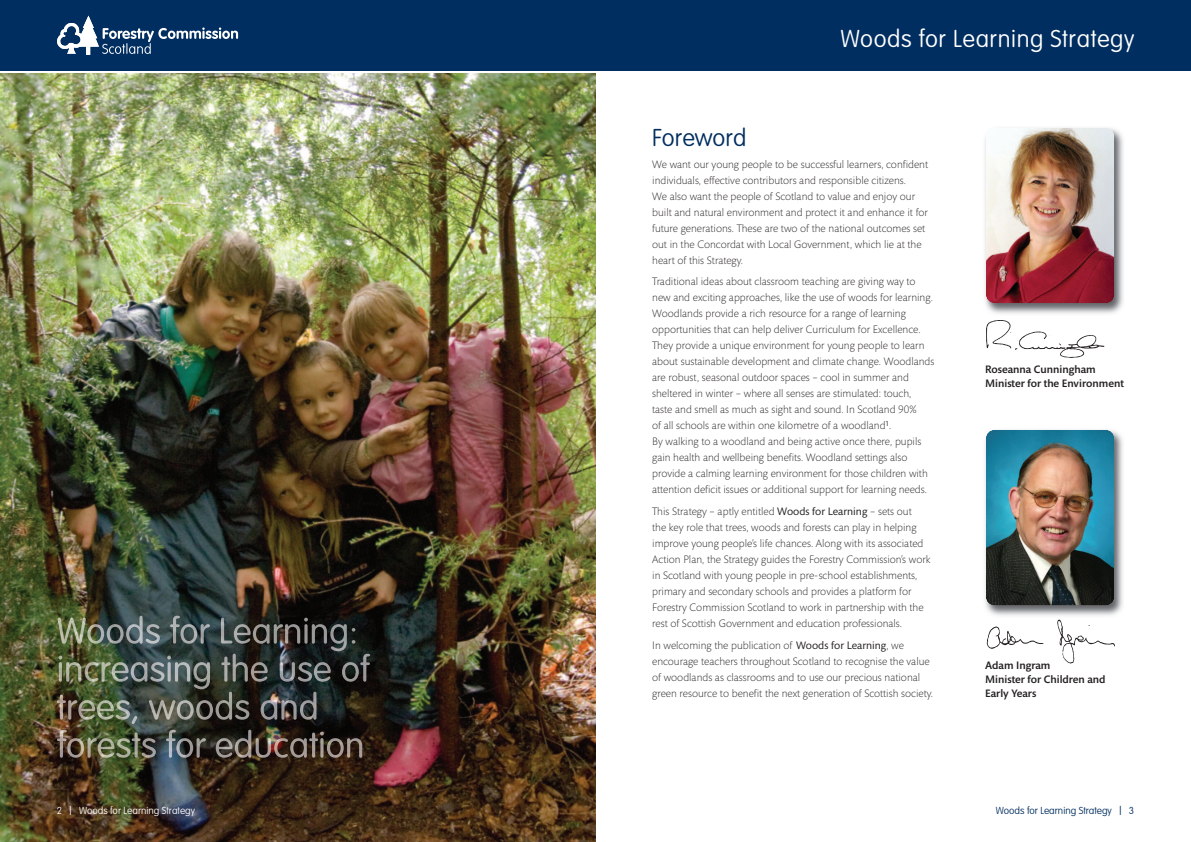
<style>
.page{position:relative;width:1191px;height:842px;background:#fff}
.page>*{position:absolute;margin:0;border:0;box-sizing:border-box;transform-origin:0 0}
.t1{font:100 24px "VAG Rounded";letter-spacing:.025em;color:#fff}
.t2{font:100 24px "VAG Rounded";color:#002e60}
.t3{font:300 11px/16px "Mundo Sans";color:#231f20}
.t4{font:500 11px/14px "Mundo Sans";color:#231f20}
.t5{font:100 10px "VAG Rounded";color:#fff}
.t6{font:100 10px "VAG Rounded";color:#002e60}
.s1{font-weight:400}
.s2{font-size:12px}
</style>
<div class="page">
<img style="left:0;top:74px;width:595px;height:768px">
<div style="left:594px;top:0;width:597px;height:71px;background:#002e60"></div>
<div style="left:0;top:0;width:595px;height:71px;background:#002e60"></div>
<svg style="left:57px;top:16px;width:181px;height:39px"></svg>
<img style="left:58px;top:616px;width:225px;height:28px">
<img style="left:58px;top:656px;width:190px;height:33px">
<img style="left:57px;top:692px;width:220px;height:32px">
<img style="left:57px;top:730px;width:194px;height:28px">
<svg style="left:986px;top:626px;width:57px;height:23px"></svg>
<svg style="left:1057px;top:620px;width:58px;height:43px"></svg>
<svg style="left:986px;top:320px;width:118px;height:38px"></svg>
<img style="left:985px;top:429px;width:138px;height:187px">
<img style="left:985px;top:430px;width:128px;height:175px;border-radius:9px">
<img style="left:985px;top:127px;width:139px;height:187px">
<img style="left:986px;top:128px;width:128px;height:175px;border-radius:9px">
<h1 class="t1" style="left:840px;top:28px;width:295px">Woods for Learning Strategy</h1>
<h1 class="t2" style="left:652px;top:128px;width:96px">Foreword</h1>
<p class="t3" style="left:652px;top:157px;width:277px">We want our young people to be successful learners, confident individuals, effective contributors and responsible citizens.<br>We also want the people of Scotland to value and enjoy our built and natural environment and protect it and enhance it for future generations. These are two of the national outcomes set out in the Concordat with Local Government, which lie at the heart of this Strategy.</p>
<p class="t3" style="left:652px;top:275px;width:284px">Traditional ideas about classroom teaching are giving way to new and exciting approaches, like the use of woods for learning.<br>Woodlands provide a rich resource for a range of learning opportunities that can help deliver Curriculum for Excellence.<br>They provide a unique environment for young people to learn about sustainable development and climate change. Woodlands are robust, seasonal outdoor spaces – cool in summer and sheltered in winter – where all senses are stimulated: touch,<br>taste and smell as much as sight and sound. In Scotland 90%<br>of all schools are within one kilometre of a woodland<sup>1</sup>.<br>By walking to a woodland and being active once there, pupils gain health and wellbeing benefits. Woodland settings also provide a calming learning environment for those children with attention deficit issues or additional support for learning needs.</p>
<p class="t3" style="left:652px;top:505px;width:280px">This Strategy – aptly entitled <span class="s1">Woods for Learning</span> – sets out<br>the key role that trees, woods and forests can play in helping improve young people’s life chances. Along with its associated Action Plan, the Strategy guides the Forestry Commission’s work in Scotland with young people in pre-school establishments, primary and secondary schools and provides a platform for Forestry Commission Scotland to work in partnership with the rest of Scottish Government and education professionals.</p>
<p class="t3" style="left:652px;top:638px;width:282px">In welcoming the publication of <span class="s1">Woods for Learning</span>, we encourage teachers throughout Scotland to recognise the value of woodlands as classrooms and to use our precious national green resource to benefit the next generation of Scottish society.</p>
<p class="t4" style="left:985px;top:363px;width:140px">Roseanna Cunningham<br>Minister for the Environment</p>
<p class="t4" style="left:985px;top:659px;width:122px">Adam Ingram<br>Minister for Children and<br>Early Years</p>
<p class="t5" style="left:57px;top:806px;width:140px">2 <span class="s2">|</span> Woods for Learning Strategy</p>
<p class="t6" style="left:996px;top:806px;width:140px">Woods for Learning Strategy <span class="s2">|</span> 3</p>
</div>
